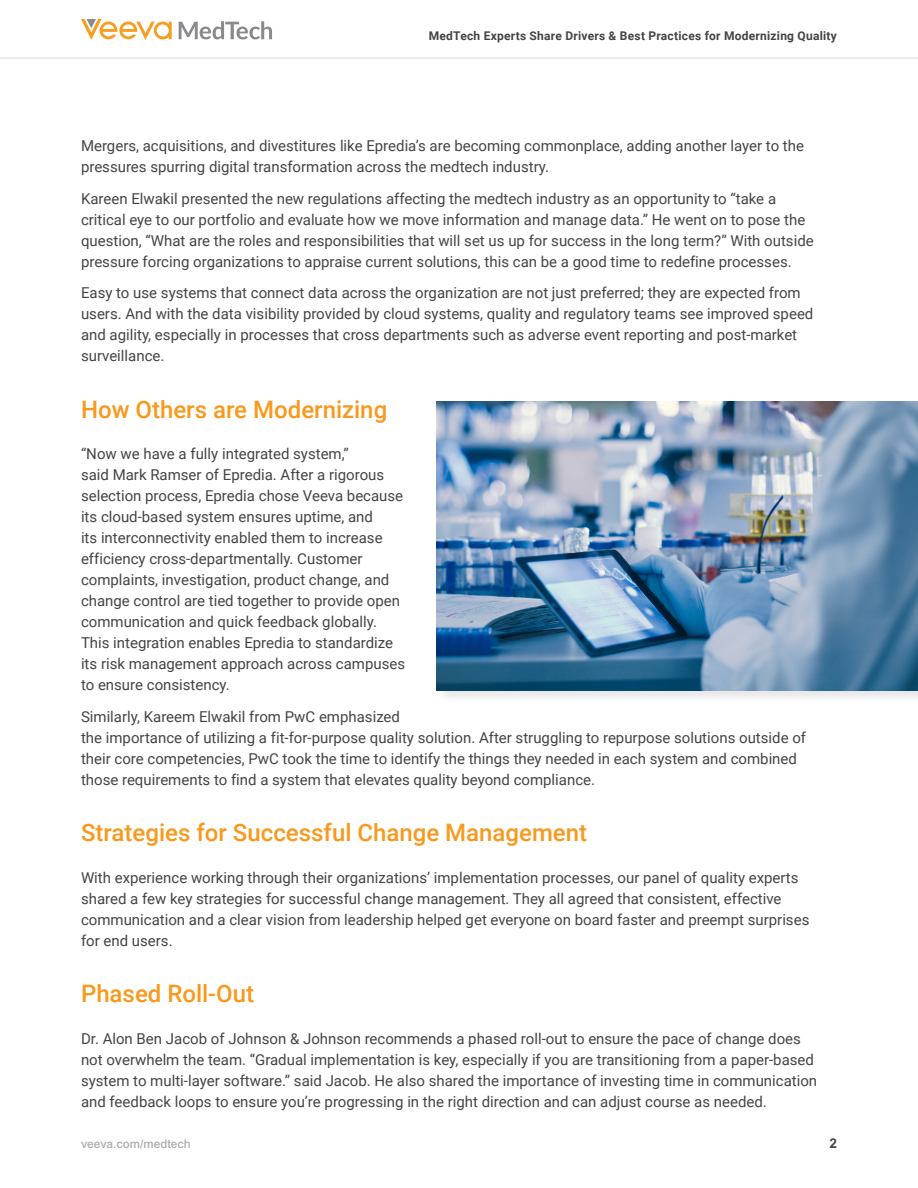
<style>
.page{position:relative;width:918px;height:1188px;background:#fff}
.page>*{position:absolute;margin:0;border:0;box-sizing:border-box;transform-origin:0 0}
.t1{font:500 24px "Roboto";color:#f8991d}
.t2{font:15px/21px "Roboto";color:#444}
.t3{font:700 13.5px "Arial MT Std";color:#444}
.t4{font:700 12px "Roboto";letter-spacing:.02em;color:#444}
.t5{font:500 12px "Arial MT Std";color:#afaaad}
</style>
<div class="page">
<hr style="left:0;top:58px;width:918px;height:1px;background:#d9d9d9">
<svg style="left:179px;top:21px;width:93px;height:18px"></svg>
<svg style="left:81px;top:19px;width:91px;height:21px"></svg>
<div style="left:435px;top:400px;width:483px;height:306px;background:#000;opacity:.1"></div>
<img style="left:436px;top:402px;width:482px;height:289px">
<p class="t4" style="left:429px;top:27px;width:410px">MedTech Experts Share Drivers &amp; Best Practices for Modernizing Quality</p>
<p class="t2" style="left:81px;top:134px;width:725px">Mergers, acquisitions, and divestitures like Epredia’s are becoming commonplace, adding another layer to the pressures spurring digital transformation across the medtech industry.</p>
<p class="t2" style="left:81px;top:187px;width:734px">Kareen Elwakil presented the new regulations affecting the medtech industry as an opportunity to “take a critical eye to our portfolio and evaluate how we move information and manage data.” He went on to pose the question, “What are the roles and responsibilities that will set us up for success in the long term?” With outside pressure forcing organizations to appraise current solutions, this can be a good time to redefine processes.</p>
<p class="t2" style="left:81px;top:282px;width:734px">Easy to use systems that connect data across the organization are not just preferred; they are expected from users. And with the data visibility provided by cloud systems, quality and regulatory teams see improved speed and agility, especially in processes that cross departments such as adverse event reporting and post-market surveillance.</p>
<h1 class="t1" style="left:81px;top:393px;width:308px">How Others are Modernizing</h1>
<p class="t2" style="left:81px;top:443px;width:326px">“Now we have a fully integrated system,”<br>said Mark Ramser of Epredia. After a rigorous selection process, Epredia chose Veeva because its cloud-based system ensures uptime, and<br>its interconnectivity enabled them to increase efficiency cross-departmentally. Customer complaints, investigation, product change, and change control are tied together to provide open communication and quick feedback globally.<br>This integration enables Epredia to standardize its risk management approach across campuses to ensure consistency.</p>
<p class="t2" style="left:81px;top:706px;width:727px">Similarly, Kareem Elwakil from PwC emphasized<br>the importance of utilizing a fit-for-purpose quality solution. After struggling to repurpose solutions outside of their core competencies, PwC took the time to identify the things they needed in each system and combined those requirements to find a system that elevates quality beyond compliance.</p>
<h1 class="t1" style="left:81px;top:816px;width:508px">Strategies for Successful Change Management</h1>
<p class="t2" style="left:81px;top:866px;width:730px">With experience working through their organizations’ implementation processes, our panel of quality experts shared a few key strategies for successful change management. They all agreed that consistent, effective communication and a clear vision from leadership helped get everyone on board faster and preempt surprises for end users.</p>
<h1 class="t1" style="left:81px;top:977px;width:175px">Phased Roll-Out</h1>
<p class="t2" style="left:81px;top:1027px;width:738px">Dr. Alon Ben Jacob of Johnson &amp; Johnson recommends a phased roll-out to ensure the pace of change does not overwhelm the team. “Gradual implementation is key, especially if you are transitioning from a paper-based system to multi-layer software.” said Jacob. He also shared the importance of investing time in communication and feedback loops to ensure you’re progressing in the right direction and can adjust course as needed.</p>
<p class="t5" style="left:81px;top:1136px;width:111px">veeva.com/medtech</p>
<p class="t3" style="left:829px;top:1135px;width:9px">2</p>
</div>
